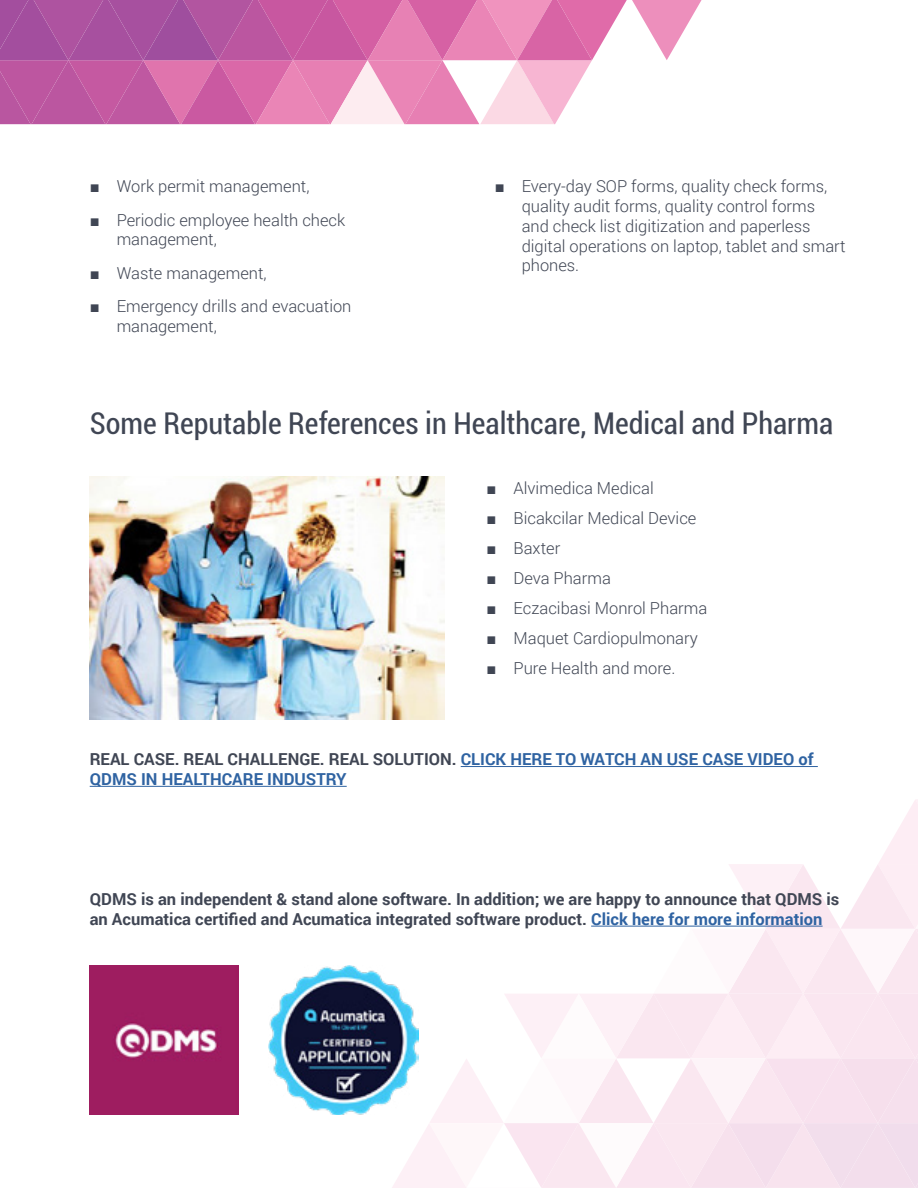
<style>
.page{position:relative;width:918px;height:1188px;background:#fff}
.page>*{position:absolute;margin:0;border:0;box-sizing:border-box;transform-origin:0 0}
.t1{font:condensed 30px "Roboto";color:#404654}
.t2{font:300 16.5px/19.8px "Roboto";color:#404654}
.t3{font:700 16.5px/19.8px "Roboto";color:#404654}
.t4{font:700 16.5px/19.8px "Roboto";color:#2f63a2}
.s1{font-family:"Arial";font-weight:400}
.s2{color:#404654}
.s3{color:#2f63a2}
</style>
<div class="page">
<svg style="left:346px;top:799px;width:572px;height:389px"></svg>
<img style="left:90px;top:477px;width:354px;height:243px">
<svg style="left:0;top:0;width:702px;height:124px"></svg>
<img style="left:268px;top:966px;width:150px;height:149px">
<hr style="left:591px;top:926px;width:232px;height:1px;background:#2f63a2">
<hr style="left:461px;top:766px;width:357px;height:1px;background:#2f63a2">
<hr style="left:90px;top:786px;width:257px;height:1px;background:#2f63a2">
<img style="left:90px;top:966px;width:149px;height:149px">
<p class="t2" style="left:90px;top:176px;width:221px"><span class="s1">■</span> Work permit management,</p>
<p class="t2" style="left:117px;top:209px;width:230px;text-indent:-27px"><span class="s1">■</span> Periodic employee health check management,</p>
<p class="t2" style="left:90px;top:262px;width:178px"><span class="s1">■</span> Waste management,</p>
<p class="t2" style="left:117px;top:296px;width:236px;text-indent:-27px"><span class="s1">■</span> Emergency drills and evacuation management,</p>
<p class="t2" style="left:522px;top:176px;width:325px;text-indent:-27px"><span class="s1">■</span> Every-day SOP forms, quality check forms, quality audit forms, quality control forms and check list digitization and paperless digital operations on laptop, tablet and smart phones.</p>
<h1 class="t1" style="left:90px;top:402px;width:745px">Some Reputable References in Healthcare, Medical and Pharma</h1>
<p class="t2" style="left:487px;top:478px;width:169px"><span class="s1">■</span> Alvimedica Medical</p>
<p class="t2" style="left:487px;top:508px;width:211px"><span class="s1">■</span> Bicakcilar Medical Device</p>
<p class="t2" style="left:487px;top:538px;width:75px"><span class="s1">■</span> Baxter</p>
<p class="t2" style="left:487px;top:568px;width:126px"><span class="s1">■</span> Deva Pharma</p>
<p class="t2" style="left:487px;top:598px;width:222px"><span class="s1">■</span> Eczacibasi Monrol Pharma</p>
<p class="t2" style="left:487px;top:628px;width:213px"><span class="s1">■</span> Maquet Cardiopulmonary</p>
<p class="t2" style="left:487px;top:658px;width:190px"><span class="s1">■</span> Pure Health and more.</p>
<p class="t4" style="left:90px;top:749px;width:725px"><span class="s2">REAL CASE. REAL CHALLENGE. REAL SOLUTION.</span> CLICK HERE TO WATCH AN USE CASE VIDEO of<br>QDMS IN HEALTHCARE INDUSTRY</p>
<p class="t3" style="left:90px;top:889px;width:751px">QDMS is an independent &amp; stand alone software. In addition; we are happy to announce that QDMS is an Acumatica certified and Acumatica integrated software product. <span class="s3">Click here for more information</span></p>
</div>
